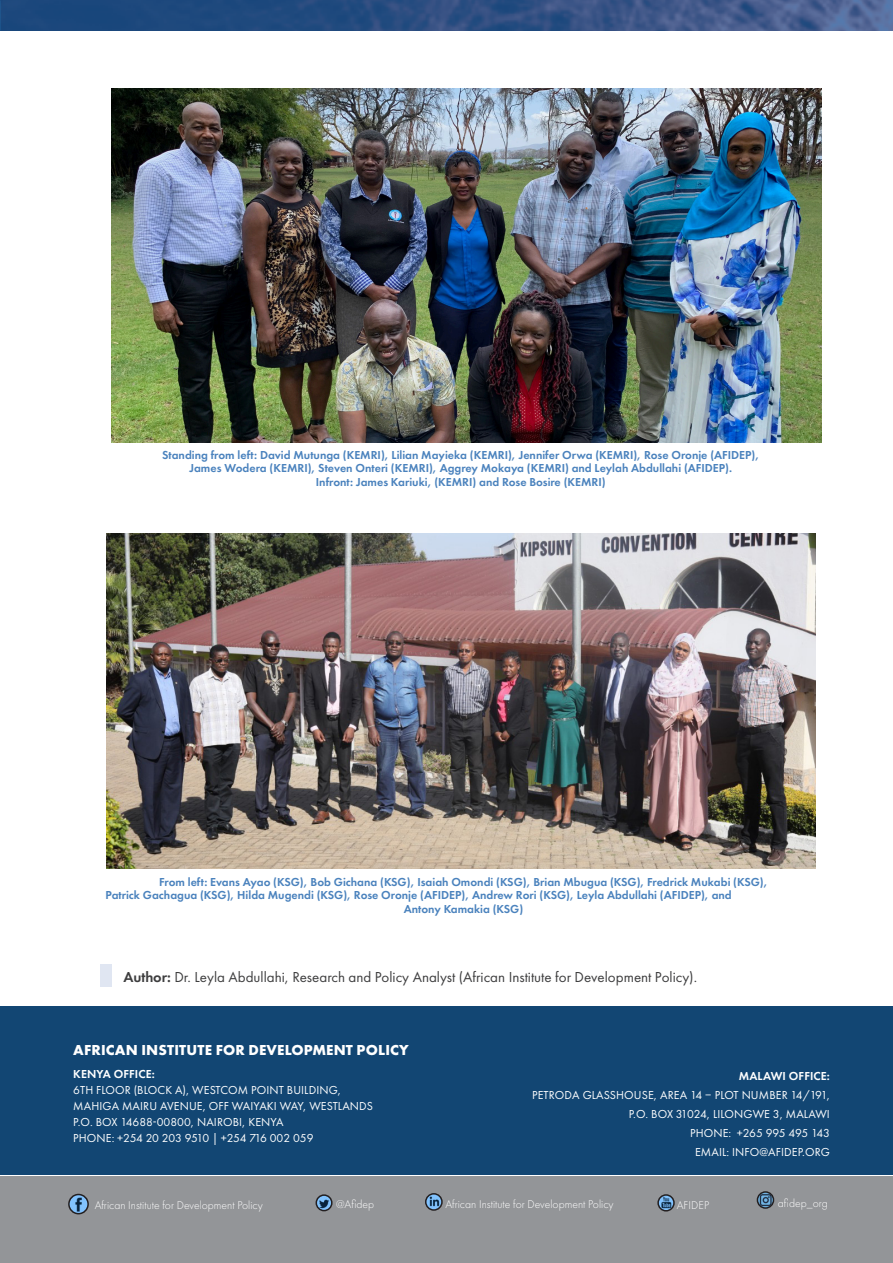
<style>
.page{position:relative;width:893px;height:1263px;background:#fff}
.page>*{position:absolute;margin:0;border:0;box-sizing:border-box;transform-origin:0 0}
.body_text{font:15px "Futura PT";color:#3e3e3f}
.Body_Text_-_White_Dr{font:700 15px "Futura PT";letter-spacing:.01em;color:#fff}
.body_text-2{font:600 12px/13.5px "Futura PT";color:#4a82bd}
.Body_Text_-_White_Dr-2{font:12px "Futura PT";letter-spacing:.01em;color:#fff}
.Body_Text_-_White_Dr-3{font:12px "Futura PT";letter-spacing:-.025em;color:#fff}
.Body_Text_-_White_Dr-4{font:600 12px "Futura PT";letter-spacing:.01em;color:#fff}
.t1{font:300 11.7px "Futura PT";color:#fff}
.s1{font-weight:600}
</style>
<div class="page">
<div style="left:101px;top:964px;width:11px;height:23px;background:#e0e6f2"></div>
<img style="left:112px;top:88px;width:709px;height:354px">
<img style="left:106px;top:534px;width:709px;height:334px">
<img style="left:0;top:0;width:893px;height:30px">
<div style="left:0;top:1006px;width:893px;height:168px;background:#124673"></div>
<div style="left:0;top:1176px;width:893px;height:87px;background:#939598"></div>
<img style="left:69px;top:1194px;width:19px;height:20px;border-radius:10px">
<div style="left:68px;top:1194px;width:21px;height:20px;border:2px solid #231f20;border-radius:50%"></div>
<img style="left:316px;top:1195px;width:16px;height:15px;border-radius:8px">
<div style="left:316px;top:1194px;width:17px;height:17px;border:2px solid #231f20;border-radius:50%"></div>
<img style="left:426px;top:1194px;width:16px;height:16px;border-radius:8px">
<div style="left:425px;top:1193px;width:18px;height:18px;border:2px solid #231f20;border-radius:50%"></div>
<img style="left:658px;top:1195px;width:16px;height:16px;border-radius:8px">
<div style="left:657px;top:1194px;width:18px;height:17px;border:2px solid #231f20;border-radius:50%"></div>
<img style="left:757px;top:1192px;width:16px;height:16px;border-radius:8px">
<div style="left:757px;top:1191px;width:17px;height:18px;border:2px solid #231f20;border-radius:50%"></div>
<p class="body_text-2" style="left:162px;top:448px;width:599px">Standing from left: David Mutunga (KEMRI), Lilian Mayieka (KEMRI), Jennifer Orwa (KEMRI), Rose Oronje (AFIDEP),</p>
<p class="body_text-2" style="left:189px;top:461px;width:544px">James Wodera (KEMRI), Steven Onteri (KEMRI), Aggrey Mokaya (KEMRI) and Leylah Abdullahi (AFIDEP).</p>
<p class="body_text-2" style="left:316px;top:475px;width:291px">Infront: James Kariuki, (KEMRI) and Rose Bosire (KEMRI)</p>
<p class="body_text-2" style="left:159px;top:875px;width:610px">From left: Evans Ayao (KSG), Bob Gichana (KSG), Isaiah Omondi (KSG), Brian Mbugua (KSG), Fredrick Mukabi (KSG),</p>
<p class="body_text-2" style="left:404px;top:888px;width:330px;text-indent:-298px">Patrick Gachagua (KSG), Hilda Mugendi (KSG), Rose Oronje (AFIDEP), Andrew Rori (KSG), Leyla Abdullahi (AFIDEP), and<br>Antony Kamakia (KSG)</p>
<p class="body_text" style="left:123px;top:968px;width:575px"><span class="s1">Author:</span> Dr. Leyla Abdullahi, Research and Policy Analyst (African Institute for Development Policy).</p>
<p class="Body_Text_-_White_Dr" style="left:73px;top:1040px;width:337px">AFRICAN INSTITUTE FOR DEVELOPMENT POLICY</p>
<p class="Body_Text_-_White_Dr-4" style="left:73px;top:1067px;width:83px">KENYA OFFICE:</p>
<p class="Body_Text_-_White_Dr-2" style="left:73px;top:1083px;width:269px">6TH FLOOR (BLOCK A), WESTCOM POINT BUILDING,</p>
<p class="Body_Text_-_White_Dr-2" style="left:73px;top:1099px;width:301px">MAHIGA MAIRU AVENUE, OFF WAIYAKI WAY, WESTLANDS</p>
<p class="Body_Text_-_White_Dr-2" style="left:73px;top:1115px;width:212px">P.O. BOX 14688-00800, NAIROBI, KENYA</p>
<p class="Body_Text_-_White_Dr-3" style="left:73px;top:1131px;width:242px">PHONE: +254 20 203 9510 | +254 716 002 059</p>
<p class="Body_Text_-_White_Dr-4" style="left:739px;top:1069px;width:93px">MALAWI OFFICE:</p>
<p class="Body_Text_-_White_Dr-2" style="left:532px;top:1088px;width:299px">PETRODA GLASSHOUSE, AREA 14 – PLOT NUMBER 14/191,</p>
<p class="Body_Text_-_White_Dr-2" style="left:629px;top:1107px;width:203px">P.O. BOX 31024, LILONGWE 3, MALAWI</p>
<p class="Body_Text_-_White_Dr-2" style="left:690px;top:1126px;width:141px">PHONE: +265 995 495 143</p>
<p class="Body_Text_-_White_Dr-2" style="left:695px;top:1145px;width:136px">EMAIL: INFO@AFIDEP.ORG</p>
<p class="t1" style="left:95px;top:1198px;width:169px">African Institute for Development Policy</p>
<p class="t1" style="left:336px;top:1197px;width:40px">@Afidep</p>
<p class="t1" style="left:446px;top:1198px;width:169px">African Institute for Development Policy</p>
<p class="t1" style="left:677px;top:1199px;width:34px">AFIDEP</p>
<p class="t1" style="left:778px;top:1196px;width:51px">afidep_org</p>
</div>
